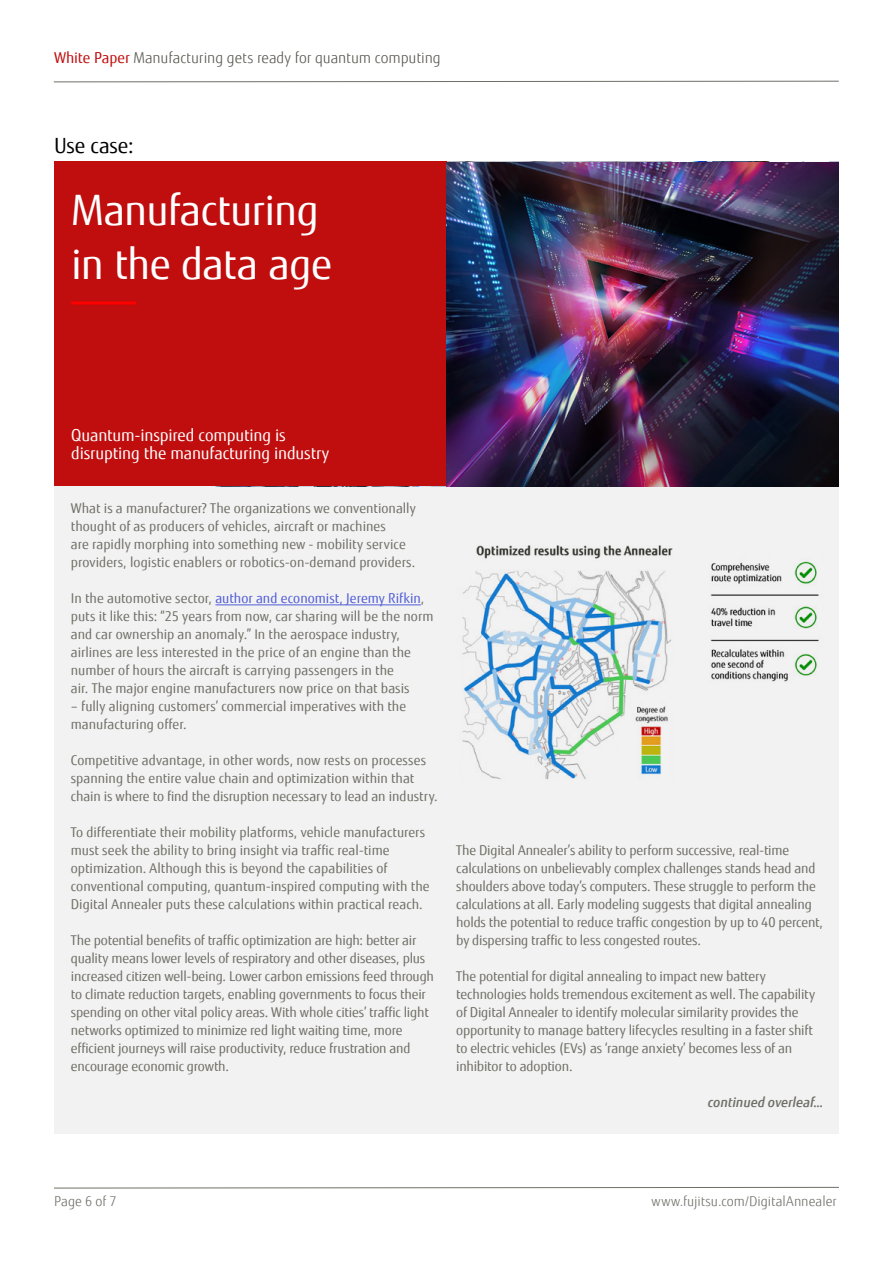
<style>
.page{position:relative;width:893px;height:1263px;background:#fff}
.page>*{position:absolute;margin:0;border:0;box-sizing:border-box;transform-origin:0 0}
.t1{font:42px/54px "Fujitsu Sans";letter-spacing:-.015em;color:#fff}
.t2{font:21px "Fujitsu Sans";color:#000}
.t3{font:16.5px/18px "Fujitsu Sans";letter-spacing:-.01em;color:#fff}
.t4{font:300 15px "Fujitsu Sans";color:#57564f}
.t5{font:13.5px/18px "Fujitsu Sans";letter-spacing:-.005em;color:#6f6e66}
.t6{font:300 13.5px "Fujitsu Sans";letter-spacing:.005em;color:#6f6e66}
.t7{font:italic 500 13.5px "Fujitsu Sans";letter-spacing:-.01em;color:#6f6e66}
.s1{font-weight:400;color:#c00d0e}
.s2{color:#4f5cd6}
</style>
<div class="page">
<svg style="left:54px;top:1187px;width:785px;height:2px"></svg>
<svg style="left:53px;top:81px;width:786px;height:1px"></svg>
<div style="left:54px;top:162px;width:785px;height:972px;background:#f2f2f2"></div>
<div style="left:54px;top:162px;width:392px;height:324px;background:#c00d0e"></div>
<hr style="left:71px;top:302px;width:65px;height:3px;background:#f00">
<hr style="left:215px;top:604px;width:206px;height:1px;background:#4f5cd6">
<img style="left:446px;top:162px;width:393px;height:324px">
<img style="left:462px;top:545px;width:357px;height:234px">
<p class="t4" style="left:54px;top:49px;width:388px"><span class="s1">White Paper</span> Manufacturing gets ready for quantum computing</p>
<h2 class="t2" style="left:54px;top:133px;width:81px">Use case:</h2>
<h1 class="t1" style="left:71px;top:184px;width:263px">Manufacturing in the data age</h1>
<p class="t3" style="left:71px;top:426px;width:260px">Quantum-inspired computing is disrupting the manufacturing industry</p>
<p class="t5" style="left:71px;top:499px;width:347px">What is a manufacturer? The organizations we conventionally thought of as producers of vehicles, aircraft or machines<br>are rapidly morphing into something new - mobility service providers, logistic enablers or robotics-on-demand providers.</p>
<p class="t5" style="left:71px;top:589px;width:364px">In the automotive sector, <span class="s2">author and economist, Jeremy Rifkin</span>, puts it like this: “25 years from now, car sharing will be the norm and car ownership an anomaly.” In the aerospace industry, airlines are less interested in the price of an engine than the number of hours the aircraft is carrying passengers in the<br>air. The major engine manufacturers now price on that basis</p>
<p class="t5" style="left:71px;top:697px;width:337px">– fully aligning customers’ commercial imperatives with the manufacturing offer.</p>
<p class="t5" style="left:71px;top:751px;width:368px">Competitive advantage, in other words, now rests on processes spanning the entire value chain and optimization within that chain is where to find the disruption necessary to lead an industry.</p>
<p class="t5" style="left:71px;top:823px;width:360px">To differentiate their mobility platforms, vehicle manufacturers must seek the ability to bring insight via traffic real-time optimization. Although this is beyond the capabilities of conventional computing, quantum-inspired computing with the Digital Annealer puts these calculations within practical reach.</p>
<p class="t5" style="left:71px;top:931px;width:365px">The potential benefits of traffic optimization are high: better air quality means lower levels of respiratory and other diseases, plus increased citizen well-being. Lower carbon emissions feed through to climate reduction targets, enabling governments to focus their spending on other vital policy areas. With whole cities’ traffic light networks optimized to minimize red light waiting time, more efficient journeys will raise productivity, reduce frustration and encourage economic growth.</p>
<p class="t5" style="left:456px;top:841px;width:368px">The Digital Annealer’s ability to perform successive, real-time calculations on unbelievably complex challenges stands head and shoulders above today’s computers. These struggle to perform the calculations at all. Early modeling suggests that digital annealing holds the potential to reduce traffic congestion by up to 40 percent, by dispersing traffic to less congested routes.</p>
<p class="t5" style="left:456px;top:967px;width:360px">The potential for digital annealing to impact new battery technologies holds tremendous excitement as well. The capability of Digital Annealer to identify molecular similarity provides the opportunity to manage battery lifecycles resulting in a faster shift to electric vehicles (EVs) as ‘range anxiety’ becomes less of an inhibitor to adoption.</p>
<p class="t7" style="left:708px;top:1094px;width:117px">continued overleaf…</p>
<p class="t6" style="left:54px;top:1193px;width:64px">Page 6 of 7</p>
<p class="t6" style="left:652px;top:1193px;width:186px">www.fujitsu.com/DigitalAnnealer</p>
</div>
